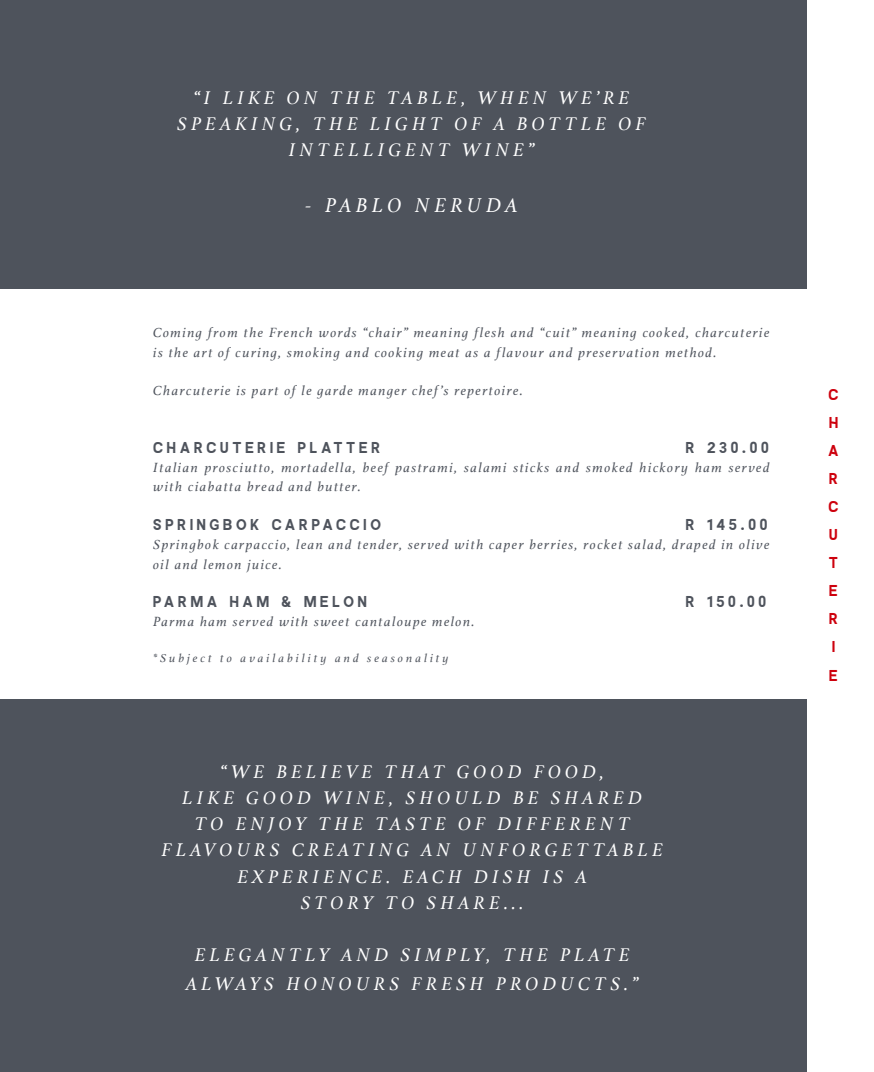
<style>
.page{position:relative;width:874px;height:1072px;background:#fff}
.page>*{position:absolute;margin:0;border:0;box-sizing:border-box;transform-origin:0 0}
.t1{font:italic 21px "Athelas";letter-spacing:.2em;color:#fff}
.t2{font:italic 19.25px "Athelas";letter-spacing:.21em;color:#fff}
.t3{font:15.75px "ALISEO Regular";letter-spacing:.24em;color:#4e535c}
.t4{font:15.75px "ALISEO Regular";color:#cd010d}
.t5{font:italic 14px/19.2px "Athelas";letter-spacing:.1em;color:#4e535c}
.t6{font:italic 12.25px "Athelas";letter-spacing:.24em;color:#4e535c}
</style>
<div class="page">
<div style="left:0;top:0;width:806px;height:289px;background:#4e535c"></div>
<div style="left:0;top:699px;width:806px;height:372px;background:#4e535c"></div>
<p class="t2" style="left:193px;top:82px;width:437px">“I LIKE ON THE TABLE, WHEN WE’RE</p>
<p class="t2" style="left:177px;top:108px;width:469px">SPEAKING, THE LIGHT OF A BOTTLE OF</p>
<p class="t2" style="left:288px;top:135px;width:247px">INTELLIGENT WINE”</p>
<p class="t1" style="left:305px;top:189px;width:214px">- PABLO NERUDA</p>
<p class="t5" style="left:153px;top:323px;width:617px">Coming from the French words “chair” meaning flesh and “cuit” meaning cooked, charcuterie is the art of curing, smoking and cooking meat as a flavour and preservation method.</p>
<p class="t5" style="left:153px;top:380px;width:371px">Charcuterie is part of le garde manger chef’s repertoire.</p>
<p class="t3" style="left:153px;top:438px;width:228px">CHARCUTERIE PLATTER</p>
<p class="t5" style="left:153px;top:457px;width:617px">Italian prosciutto, mortadella, beef pastrami, salami sticks and smoked hickory ham served with ciabatta bread and butter.</p>
<p class="t3" style="left:153px;top:515px;width:229px">SPRINGBOK CARPACCIO</p>
<p class="t5" style="left:153px;top:534px;width:617px">Springbok carpaccio, lean and tender, served with caper berries, rocket salad, draped in olive oil and lemon juice.</p>
<p class="t3" style="left:153px;top:592px;width:215px">PARMA HAM &amp; MELON</p>
<p class="t5" style="left:153px;top:611px;width:322px">Parma ham served with sweet cantaloupe melon.</p>
<p class="t3" style="left:685px;top:439px;width:84px">R 230.00</p>
<p class="t3" style="left:685px;top:515px;width:83px">R 145.00</p>
<p class="t3" style="left:685px;top:592px;width:82px">R 150.00</p>
<p class="t6" style="left:153px;top:648px;width:297px">*Subject to availability and seasonality</p>
<p class="t2" style="left:220px;top:756px;width:385px">“WE BELIEVE THAT GOOD FOOD,</p>
<p class="t2" style="left:182px;top:782px;width:461px">LIKE GOOD WINE, SHOULD BE SHARED</p>
<p class="t2" style="left:194px;top:808px;width:437px">TO ENJOY THE TASTE OF DIFFERENT</p>
<p class="t2" style="left:161px;top:835px;width:502px">FLAVOURS CREATING AN UNFORGETTABLE</p>
<p class="t2" style="left:237px;top:861px;width:351px">EXPERIENCE. EACH DISH IS A</p>
<p class="t2" style="left:300px;top:887px;width:224px">STORY TO SHARE...</p>
<p class="t2" style="left:194px;top:940px;width:436px">ELEGANTLY AND SIMPLY, THE PLATE</p>
<p class="t2" style="left:186px;top:968px;width:453px">ALWAYS HONOURS FRESH PRODUCTS.”</p>
<p class="t4" style="left:828px;top:386px;width:11px">C</p>
<p class="t4" style="left:828px;top:414px;width:11px">H</p>
<p class="t4" style="left:827px;top:442px;width:12px">A</p>
<p class="t4" style="left:828px;top:470px;width:10px">R</p>
<p class="t4" style="left:828px;top:498px;width:11px">C</p>
<p class="t4" style="left:828px;top:526px;width:10px">U</p>
<p class="t4" style="left:828px;top:554px;width:11px">T</p>
<p class="t4" style="left:828px;top:582px;width:10px">E</p>
<p class="t4" style="left:828px;top:610px;width:10px">R</p>
<p class="t4" style="left:831px;top:638px;width:5px">I</p>
<p class="t4" style="left:828px;top:667px;width:10px">E</p>
</div>
